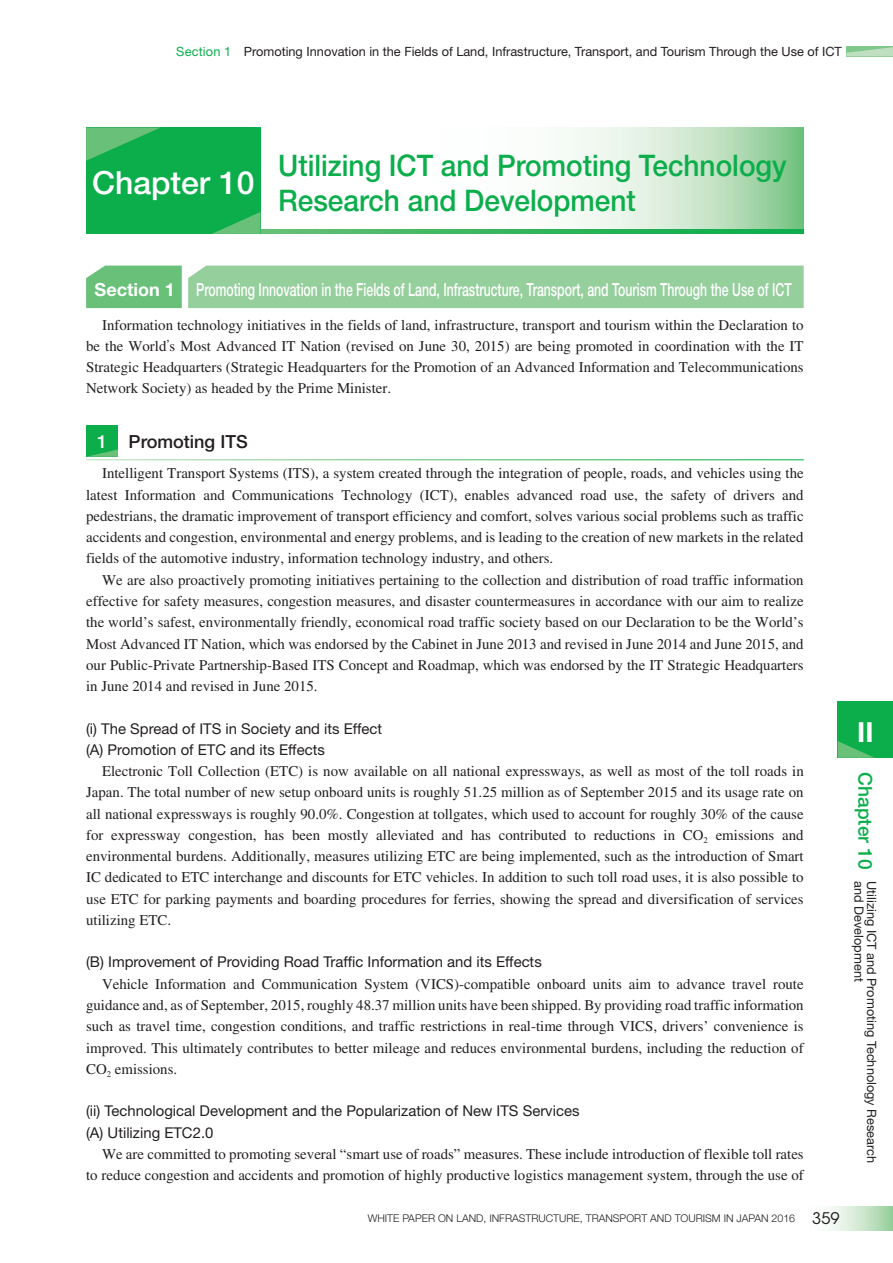
<style>
.page{position:relative;width:893px;height:1263px;background:#fff}
.page>*{position:absolute;margin:0;border:0;box-sizing:border-box;transform-origin:0 0}
.t1{font:500 31.95px "Helvetica Neue";color:#fff}
.t2{font:500 29.7px/35.1px "Helvetica Neue";color:#0cae4c;scale:.94 1}
.t3{font:700 27.6px "Helvetica Neue";color:#fff}
.t4{font:500 19.2px "Helvetica Neue";color:#0cae4c}
.t5{font:500 18px "Helvetica Neue";color:#fff;scale:.68 1}
.t6{font:500 18px "Helvetica Neue";color:#231f20}
.t7{font:14.85px/21.3px "Times";color:#231f20;text-align:justify}
.t8{font:14.85px/21.3px "Helvetica Neue";color:#231f20}
.t9{font:12.75px "Helvetica Neue";color:#231f20}
.t10{font:300 10.65px "Helvetica Neue";color:#231f20}
.s1{color:#0cae4c}
.s2{font-weight:700}
.s3{font-family:"Koz Min Pro"}
.s4{color:#fff}
.s5{font-family:"ITC Avant Garde Std";font-weight:400;font-size:15.9px}
</style>
<div class="page">
<svg style="left:829px;top:1206px;width:64px;height:24px;background:#cbe6cd"></svg>
<svg style="left:846px;top:46px;width:47px;height:10px"></svg>
<div style="left:838px;top:702px;width:55px;height:56px;background:#0cae4c"></div>
<svg style="left:838px;top:741px;width:36px;height:17px"></svg>
<svg style="left:285px;top:128px;width:519px;height:102px"></svg>
<svg style="left:260px;top:230px;width:544px;height:4px;background:#35b55d"></svg>
<div style="left:86px;top:128px;width:174px;height:106px;background:#0cae4c"></div>
<svg style="left:86px;top:128px;width:73px;height:33px"></svg>
<svg style="left:212px;top:212px;width:48px;height:22px"></svg>
<div style="left:188px;top:266px;width:616px;height:42px;background:#95cf9c"></div>
<div style="left:86px;top:266px;width:96px;height:42px;background:#69c079"></div>
<div style="left:86px;top:425px;width:32px;height:32px;background:#0cae4c"></div>
<svg style="left:87px;top:449px;width:31px;height:8px"></svg>
<p class="t9" style="left:176px;top:43px;width:667px"><span class="s1">Section 1</span> Promoting Innovation in the Fields of Land, Infrastructure, Transport, and Tourism Through the Use of ICT</p>
<h1 class="t1" style="left:92px;top:164px;width:164px">Chapter 10</h1>
<h2 class="t2" style="left:278px;top:148px;width:542px">Utilizing ICT and Promoting Technology<br>Research and Development</h2>
<p class="t5" style="left:95px;top:279px;width:1027px"><span class="s2">Section 1</span> Promoting Innovation in the Fields of Land, Infrastructure, Transport, and Tourism Through the Use of ICT</p>
<p class="t7" style="left:86px;top:314px;width:719px;text-indent:16px">Information technology initiatives in the fields of land, infrastructure, transport and tourism within the Declaration to be the World<span class="s3">’</span>s Most Advanced IT Nation (revised on June 30, 2015) are being promoted in coordination with the IT Strategic Headquarters (Strategic Headquarters for the Promotion of an Advanced Information and Telecommunications Network Society) as headed by the Prime Minister.</p>
<p class="t6" style="left:97px;top:430px;width:152px"><span class="s4">1</span> Promoting ITS</p>
<p class="t7" style="left:86px;top:463px;width:719px;text-indent:16px">Intelligent Transport Systems (ITS), a system created through the integration of people, roads, and vehicles using the latest Information and Communications Technology (ICT), enables advanced road use, the safety of drivers and pedestrians, the dramatic improvement of transport efficiency and comfort, solves various social problems such as traffic accidents and congestion, environmental and energy problems, and is leading to the creation of new markets in the related fields of the automotive industry, information technology industry, and others.</p>
<p class="t7" style="left:86px;top:569px;width:719px;text-indent:16px">We are also proactively promoting initiatives pertaining to the collection and distribution of road traffic information effective for safety measures, congestion measures, and disaster countermeasures in accordance with our aim to realize the world’s safest, environmentally friendly, economical road traffic society based on our Declaration to be the World’s Most Advanced IT Nation, which was endorsed by the Cabinet in June 2013 and revised in June 2014 and June 2015, and our Public-Private Partnership-Based ITS Concept and Roadmap, which was endorsed by the IT Strategic Headquarters in June 2014 and revised in June 2015.</p>
<p class="t8" style="left:86px;top:717px;width:298px">(i) The Spread of ITS in Society and its Effect (A) Promotion of ETC and its Effects</p>
<p class="t7" style="left:86px;top:760px;width:719px;text-indent:16px">Electronic Toll Collection (ETC) is now available on all national expressways, as well as most of the toll roads in Japan. The total number of new setup onboard units is roughly 51.25 million as of September 2015 and its usage rate on all national expressways is roughly 90.0%. Congestion at tollgates, which used to account for roughly 30% of the cause for expressway congestion, has been mostly alleviated and has contributed to reductions in CO<sub>2</sub> emissions and environmental burdens. Additionally, measures utilizing ETC are being implemented, such as the introduction of Smart IC dedicated to ETC interchange and discounts for ETC vehicles. In addition to such toll road uses, it is also possible to use ETC for parking payments and boarding procedures for ferries, showing the spread and diversification of services utilizing ETC.</p>
<p class="t8" style="left:86px;top:951px;width:457px">(B) Improvement of Providing Road Traffic Information and its Effects</p>
<p class="t7" style="left:86px;top:973px;width:719px;text-indent:16px">Vehicle Information and Communication System (VICS)-compatible onboard units aim to advance travel route guidance and, as of September, 2015, roughly 48.37 million units have been shipped. By providing road traffic information such as travel time, congestion conditions, and traffic restrictions in real-time through VICS, drivers’ convenience is improved. This ultimately contributes to better mileage and reduces environmental burdens, including the reduction of CO<sub>2</sub> emissions.</p>
<p class="t8" style="left:86px;top:1100px;width:495px">(ii) Technological Development and the Popularization of New ITS Services (A) Utilizing ETC2.0</p>
<p class="t7" style="left:86px;top:1143px;width:719px;text-align:right">We are committed to promoting several “smart use of roads” measures. These include introduction of flexible toll rates<br>to reduce congestion and accidents and promotion of highly productive logistics management system, through the use of</p>
<p class="t10" style="left:368px;top:1212px;width:473px">WHITE PAPER ON LAND, INFRASTRUCTURE, TRANSPORT AND TOURISM IN JAPAN 2016 <span class="s5">359</span></p>
<h3 class="t3" style="left:857px;top:715px;width:18px">II</h3>
<p class="t4" style="left:877px;top:772px;width:99px;rotate:90deg">Chapter 10</p>
<p class="t9" style="left:866px;top:881px;width:102px;rotate:90deg">and Development</p>
<p class="t9" style="left:879px;top:881px;width:283px;rotate:90deg">Utilizing ICT and Promoting Technology Research</p>
</div>
